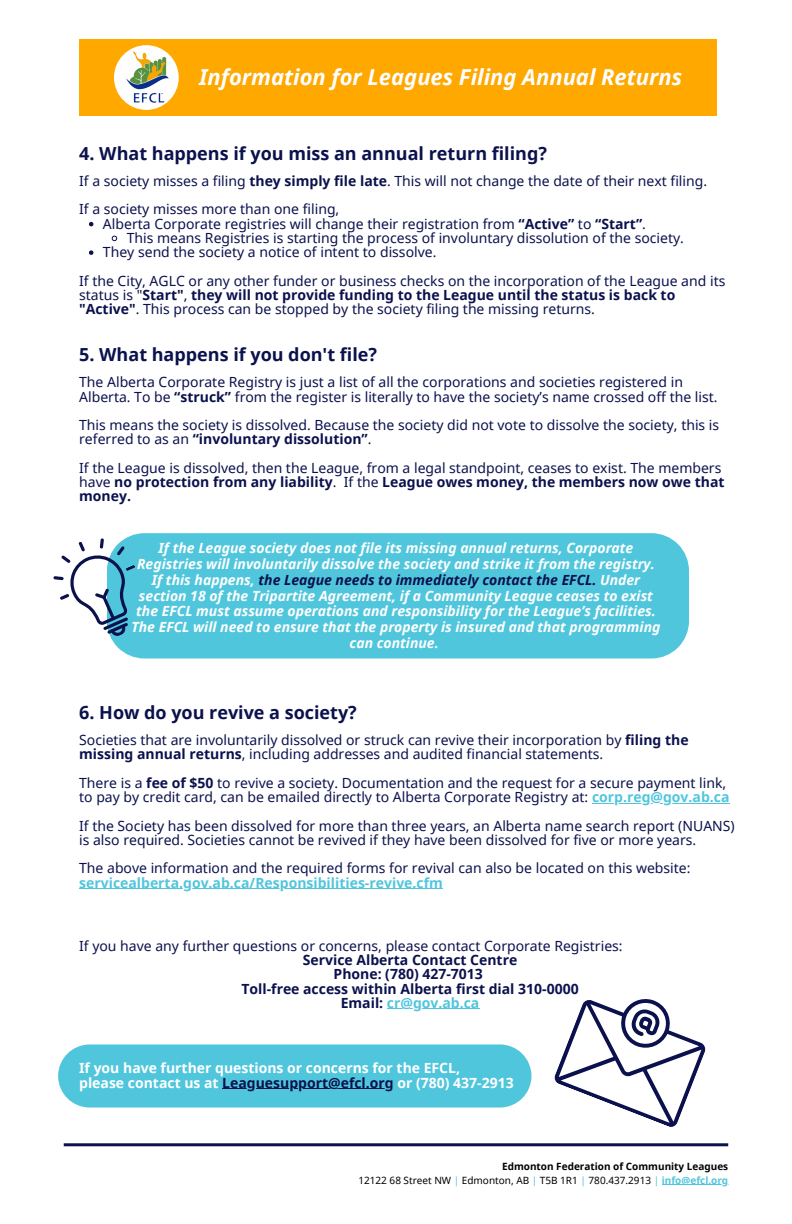
<style>
.page{position:relative;width:792px;height:1224px;background:#fff}
.page>*{position:absolute;margin:0;border:0;box-sizing:border-box;transform-origin:0 0}
.t1{font:italic 700 22px "Noto Sans";color:#fefefe}
.t2{font:700 18px "Noto Sans";color:#0b114d}
.t3{font:14px/14.2px "Noto Sans";color:#0b114d}
.t4{font:italic 700 14px/15.8px "Noto Sans";color:#fefefe;text-align:center}
.t5{font:700 14px/14.2px "Noto Sans";color:#0b114d;text-align:center}
.t6{font:700 14px/14.2px "Noto Sans";color:#fff}
.t7{font:700 14px "Noto Sans";color:#50c6dd}
.t8{font:10px/13.5px "Noto Sans";color:#000;text-align:right}
.s1{font-weight:700}
.s2{color:#0b114d}
.s3{font-weight:700;color:#50c6dd}
.s4{color:#50c6dd}
</style>
<div class="page">
<div style="left:79px;top:39px;width:637px;height:77px;background:#ffa800"></div>
<div style="left:114px;top:45px;width:65px;height:65px;background:#fefefe;border-radius:50%"></div>
<img style="left:124px;top:52px;width:45px;height:51px">
<div style="left:111px;top:533px;width:578px;height:126px;background:#50c6dd"></div>
<svg style="left:53px;top:538px;width:86px;height:100px"></svg>
<hr style="left:64px;top:1143px;width:664px;height:3px;background:#0b114d">
<svg style="left:554px;top:999px;width:152px;height:128px"></svg>
<svg style="left:89px;top:222px;width:4px;height:4px"></svg>
<svg style="left:111px;top:235px;width:7px;height:7px"></svg>
<svg style="left:89px;top:250px;width:4px;height:5px"></svg>
<hr style="left:592px;top:803px;width:138px;height:1px;background:#50c6dd">
<hr style="left:79px;top:888px;width:364px;height:1px;background:#50c6dd">
<hr style="left:662px;top:1184px;width:66px;height:1px;background:#50c6dd">
<hr style="left:387px;top:1009px;width:92px;height:1px;background:#50c6dd">
<div style="left:58px;top:1044px;width:473px;height:64px;background:#50c6dd;border-radius:32px"></div>
<hr style="left:222px;top:1088px;width:172px;height:1px;background:#0b114d">
<h1 class="t1" style="left:199px;top:62px;width:485px">Information for Leagues Filing Annual Returns</h1>
<p class="t2" style="left:79px;top:141px;width:469px">4. What happens if you miss an annual return filing?</p>
<p class="t3" style="left:79px;top:166px;width:630px;line-height:28.5px">If a society misses a filing <span class="s1">they simply file late</span>. This will not change the date of their next filing.<br>If a society misses more than one filing,</p>
<p class="t3" style="left:103px;top:216px;width:544px">Alberta Corporate registries will change their registration from <span class="s1">“Active”</span> to <span class="s1">“Start”</span>.</p>
<p class="t3" style="left:127px;top:230px;width:559px">This means Registries is starting the process of involuntary dissolution of the society.</p>
<p class="t3" style="left:103px;top:245px;width:335px">They send the society a notice of intent to dissolve.</p>
<p class="t3" style="left:79px;top:273px;width:648px">If the City, AGLC or any other funder or business checks on the incorporation of the League and its status is "<span class="s1">Start"</span>, <span class="s1">they will not provide funding to the League until the status is back to "Active"</span>. This process can be stopped by the society filing the missing returns.</p>
<p class="t2" style="left:79px;top:342px;width:299px">5. What happens if you don't file?</p>
<p class="t3" style="left:79px;top:375px;width:640px">The Alberta Corporate Registry is just a list of all the corporations and societies registered in<br>Alberta. To be <span class="s1">“struck”</span> from the register is literally to have the society’s name crossed off the list.</p>
<p class="t3" style="left:79px;top:417px;width:642px">This means the society is dissolved. Because the society did not vote to dissolve the society, this is referred to as an <span class="s1">“involuntary dissolution”</span>.</p>
<p class="t3" style="left:79px;top:460px;width:647px">If the League is dissolved, then the League, from a legal standpoint, ceases to exist. The members have <span class="s1">no protection from any liability</span>. If the <span class="s1">League owes money, the members now owe that money.</span></p>
<p class="t4" style="left:131px;top:540px;width:531px">If the League society does not file its missing annual returns, Corporate Registries will involuntarily dissolve the society and strike it from the registry.<br>If this happens, <span class="s2">the League needs to immediately contact the EFCL.</span> Under section 18 of the Tripartite Agreement, if a Community League ceases to exist the EFCL must assume operations and responsibility for the League’s facilities.<br>The EFCL will need to ensure that the property is insured and that programming can continue.</p>
<p class="t2" style="left:79px;top:700px;width:279px">6. How do you revive a society?</p>
<p class="t3" style="left:79px;top:732px;width:611px">Societies that are involuntarily dissolved or struck can revive their incorporation by <span class="s1">filing the missing annual returns</span>, including addresses and audited financial statements.</p>
<p class="t3" style="left:79px;top:775px;width:652px">There is a <span class="s1">fee of $50</span> to revive a society. Documentation and the request for a secure payment link, to pay by credit card, can be emailed directly to Alberta Corporate Registry at: <span class="s3">corp.reg@gov.ab.ca</span></p>
<p class="t3" style="left:79px;top:818px;width:657px">If the Society has been dissolved for more than three years, an Alberta name search report (NUANS) is also required. Societies cannot be revived if they have been dissolved for five or more years.</p>
<p class="t3" style="left:79px;top:861px;width:613px">The above information and the required forms for revival can also be located on this website:</p>
<p class="t7" style="left:79px;top:873px;width:365px">servicealberta.gov.ab.ca/Responsibilities-revive.cfm</p>
<p class="t3" style="left:79px;top:938px;width:545px">If you have any further questions or concerns, please contact Corporate Registries:</p>
<p class="t5" style="left:241px;top:952px;width:339px">Service Alberta Contact Centre<br>Phone: (780) 427-7013<br>Toll-free access within Alberta first dial 310-0000<br>Email: <span class="s4">cr@gov.ab.ca</span></p>
<p class="t6" style="left:79px;top:1061px;width:436px">If you have further questions or concerns for the EFCL,<br>please contact us at <span class="s2">Leaguesupport@efcl.org</span> or (780) 437-2913</p>
<p class="t8" style="left:358px;top:1159px;width:371px"><span class="s1">Edmonton Federation of Community Leagues<br></span>12122 68 Street NW <span class="s4">|</span> Edmonton, AB <span class="s4">|</span> T5B 1R1 <span class="s4">|</span> 780.437.2913 <span class="s4">|</span> <span class="s3">info@efcl.org</span></p>
</div>
